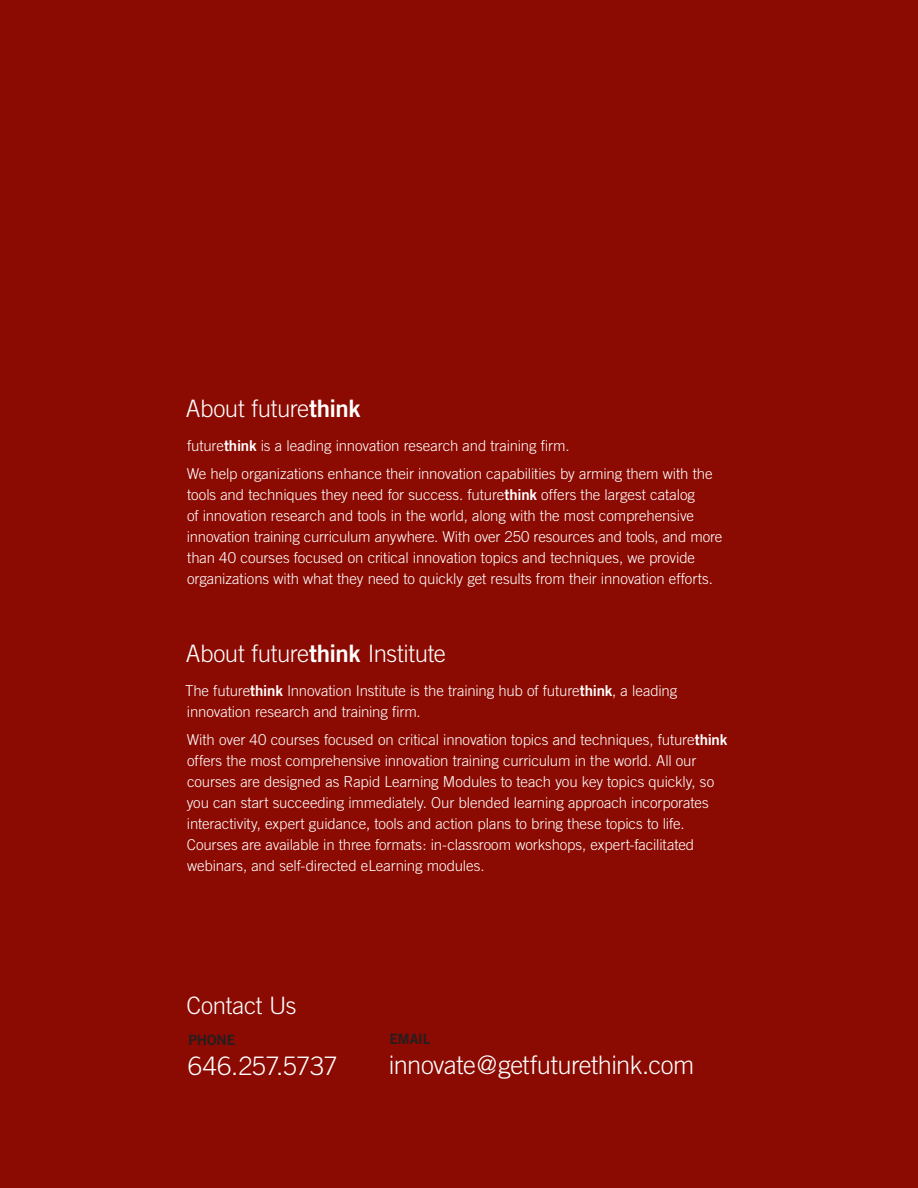
<style>
.page{position:relative;width:918px;height:1188px;background:#8b0a02}
.page>*{position:absolute;margin:0;border:0;box-sizing:border-box;transform-origin:0 0}
.t1{font:300 25.5px "Trade Gothic";letter-spacing:-.02em;color:#fff}
.t2{font:300 24px "Trade Gothic";letter-spacing:-.015em;color:#fff}
.t3{font:300 15px/21px "Trade Gothic";letter-spacing:-.005em;color:#fff}
.t4{font:14.25px "Trade Gothic Bold Two";letter-spacing:-.015em;color:#231f20}
.s1{font-family:"Trade Gothic Bold Two";font-weight:400}
</style>
<div class="page">
<p class="t2" style="left:186px;top:394px;width:176px">About future<span class="s1">think</span></p>
<p class="t3" style="left:187px;top:435px;width:384px">future<span class="s1">think</span> is a leading innovation research and training firm.</p>
<p class="t3" style="left:187px;top:463px;width:537px">We help organizations enhance their innovation capabilities by arming them with the tools and techniques they need for success. future<span class="s1">think</span> offers the largest catalog<br>of innovation research and tools in the world, along with the most comprehensive innovation training curriculum anywhere. With over 250 resources and tools, and more than 40 courses focused on critical innovation topics and techniques, we provide organizations with what they need to quickly get results from their innovation efforts.</p>
<p class="t2" style="left:186px;top:639px;width:262px">About future<span class="s1">think</span> Institute</p>
<p class="t3" style="left:185px;top:680px;width:494px">The future<span class="s1">think</span> Innovation Institute is the training hub of future<span class="s1">think</span>, a leading innovation research and training firm.</p>
<p class="t3" style="left:187px;top:729px;width:542px">With over 40 courses focused on critical innovation topics and techniques, future<span class="s1">think </span>offers the most comprehensive innovation training curriculum in the world. All our courses are designed as Rapid Learning Modules to teach you key topics quickly, so you can start succeeding immediately. Our blended learning approach incorporates interactivity, expert guidance, tools and action plans to bring these topics to life.<br>Courses are available in three formats: in-classroom workshops, expert-facilitated webinars, and self-directed eLearning modules.</p>
<p class="t2" style="left:187px;top:992px;width:111px">Contact Us</p>
<p class="t4" style="left:188px;top:1031px;width:49px">PHONE</p>
<p class="t1" style="left:188px;top:1051px;width:151px">646.257.5737</p>
<p class="t4" style="left:390px;top:1030px;width:43px">EMAIL</p>
<p class="t1" style="left:389px;top:1050px;width:307px">innovate@getfuturethink.com</p>
</div>
